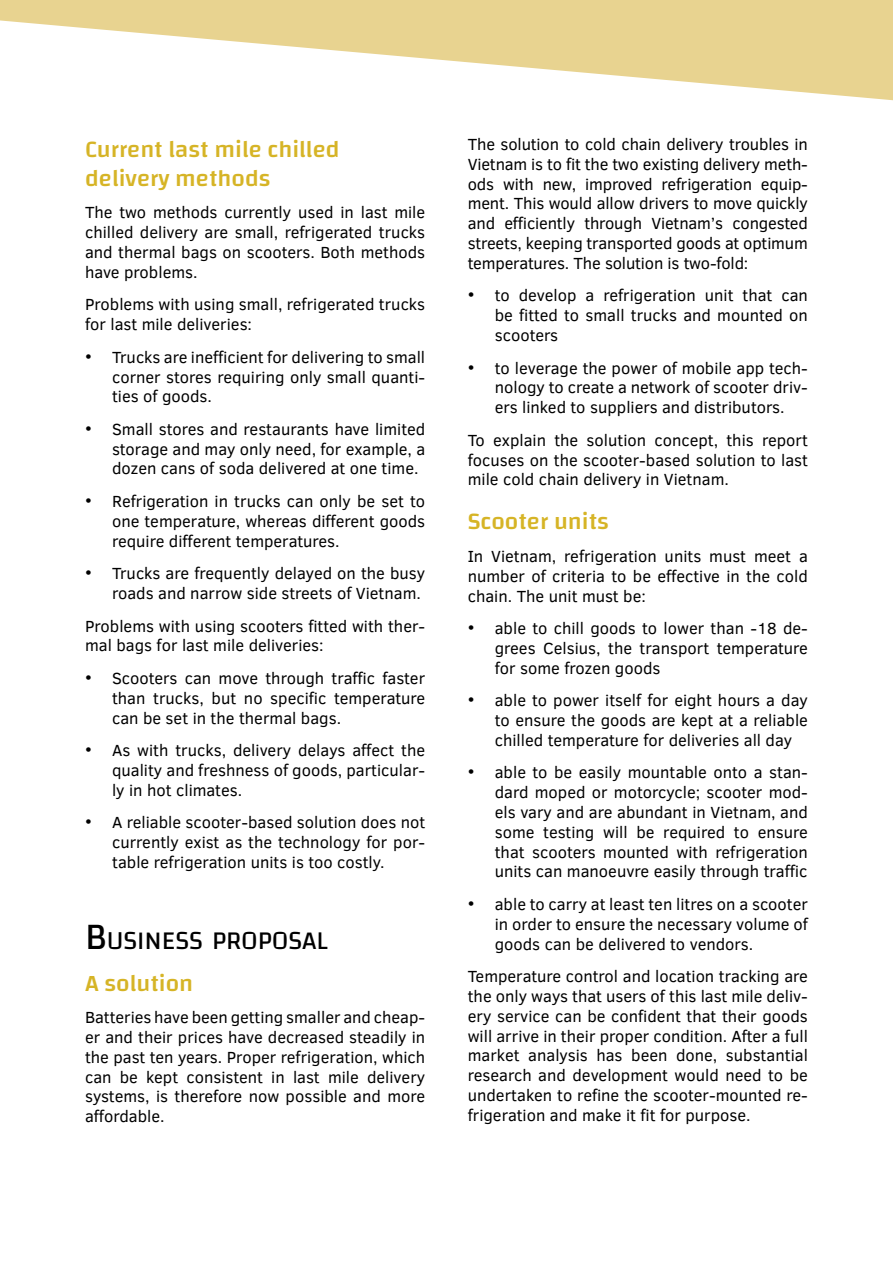
<style>
.page{position:relative;width:893px;height:1263px;background:#fff}
.page>*{position:absolute;margin:0;border:0;box-sizing:border-box;transform-origin:0 0}
.t1{font:26.25px "Changa";color:#000}
.t2{font:500 24px/28.8px "Changa";color:#d6b426}
.t3{font:16.5px/19.8px "Clear Sans";color:#000;text-align:justify}
.s1{font-size:18px}
.s2{font-size:37.5px}
</style>
<div class="page">
<svg style="left:0;top:0;width:893px;height:101px;fill:#e8d390"></svg>
<h2 class="t2" style="left:85px;top:134px;width:256px">Current last mile chilled delivery methods</h2>
<p class="t3" style="left:85px;top:203px;width:342px">The two methods currently used in last mile chilled delivery are small, refrigerated trucks and thermal bags on scooters. Both methods have problems.</p>
<p class="t3" style="left:85px;top:295px;width:342px">Problems with using small, refrigerated trucks for last mile deliveries:</p>
<p class="t3" style="left:112px;top:347px;width:315px;text-indent:-27px"><span class="s1">•</span> Trucks are inefficient for delivering to small corner stores requiring only small quanti&shy;ties of goods.</p>
<p class="t3" style="left:112px;top:419px;width:315px;text-indent:-27px"><span class="s1">•</span> Small stores and restaurants have limited storage and may only need, for example, a dozen cans of soda delivered at one time.</p>
<p class="t3" style="left:112px;top:491px;width:315px;text-indent:-27px"><span class="s1">•</span> Refrigeration in trucks can only be set to one temperature, whereas different goods require different temperatures.</p>
<p class="t3" style="left:85px;top:563px;width:342px;text-align:right"><span class="s1">•</span> Trucks are frequently delayed on the busy roads and narrow side streets of Vietnam.</p>
<p class="t3" style="left:85px;top:616px;width:342px">Problems with using scooters fitted with ther&shy;mal bags for last mile deliveries:</p>
<p class="t3" style="left:112px;top:668px;width:315px;text-indent:-27px"><span class="s1">•</span> Scooters can move through traffic faster than trucks, but no specific temperature can be set in the thermal bags.</p>
<p class="t3" style="left:112px;top:740px;width:315px;text-indent:-27px"><span class="s1">•</span> As with trucks, delivery delays affect the quality and freshness of goods, particular&shy;ly in hot climates.</p>
<p class="t3" style="left:112px;top:812px;width:315px;text-indent:-27px"><span class="s1">•</span> A reliable scooter-based solution does not currently exist as the technology for por&shy;table refrigeration units is too costly.</p>
<h1 class="t1" style="left:85px;top:925px;width:244px"><span class="s2">B</span> USINESS PROPOSAL</h1>
<h2 class="t2" style="left:85px;top:968px;width:110px">A solution</h2>
<p class="t3" style="left:85px;top:1007px;width:342px">Batteries have been getting smaller and cheap&shy;er and their prices have decreased steadily in the past ten years. Proper refrigeration, which can be kept consistent in last mile delivery systems, is therefore now possible and more affordable.</p>
<p class="t3" style="left:468px;top:134px;width:342px">The solution to cold chain delivery troubles in Vietnam is to fit the two existing delivery meth&shy;ods with new, improved refrigeration equip&shy;ment. This would allow drivers to move quickly and efficiently through Vietnam’s congested streets, keeping transported goods at optimum temperatures. The solution is two-fold:</p>
<p class="t3" style="left:495px;top:286px;width:315px;text-indent:-27px"><span class="s1">•</span> to develop a refrigeration unit that can be fitted to small trucks and mounted on scooters</p>
<p class="t3" style="left:495px;top:358px;width:315px;text-indent:-27px"><span class="s1">•</span> to leverage the power of mobile app tech&shy;nology to create a network of scooter driv&shy;ers linked to suppliers and distributors.</p>
<p class="t3" style="left:468px;top:430px;width:342px">To explain the solution concept, this report focuses on the scooter-based solution to last mile cold chain delivery in Vietnam.</p>
<h2 class="t2" style="left:468px;top:507px;width:143px">Scooter units</h2>
<p class="t3" style="left:468px;top:546px;width:342px">In Vietnam, refrigeration units must meet a number of criteria to be effective in the cold chain. The unit must be:</p>
<p class="t3" style="left:495px;top:618px;width:315px;text-indent:-27px"><span class="s1">•</span> able to chill goods to lower than -18 de&shy;grees Celsius, the transport temperature for some frozen goods</p>
<p class="t3" style="left:495px;top:690px;width:315px;text-indent:-27px"><span class="s1">•</span> able to power itself for eight hours a day to ensure the goods are kept at a reliable chilled temperature for deliveries all day</p>
<p class="t3" style="left:495px;top:763px;width:315px;text-indent:-27px"><span class="s1">•</span> able to be easily mountable onto a stan&shy;dard moped or motorcycle; scooter mod&shy;els vary and are abundant in Vietnam, and some testing will be required to ensure that scooters mounted with refrigeration units can manoeuvre easily through traffic</p>
<p class="t3" style="left:495px;top:894px;width:315px;text-indent:-27px"><span class="s1">•</span> able to carry at least ten litres on a scooter in order to ensure the necessary volume of goods can be delivered to vendors.</p>
<p class="t3" style="left:468px;top:966px;width:342px">Temperature control and location tracking are the only ways that users of this last mile deliv&shy;ery service can be confident that their goods will arrive in their proper condition. After a full market analysis has been done, substantial research and development would need to be undertaken to refine the scooter-mounted re&shy;frigeration and make it fit for purpose.</p>
</div>
